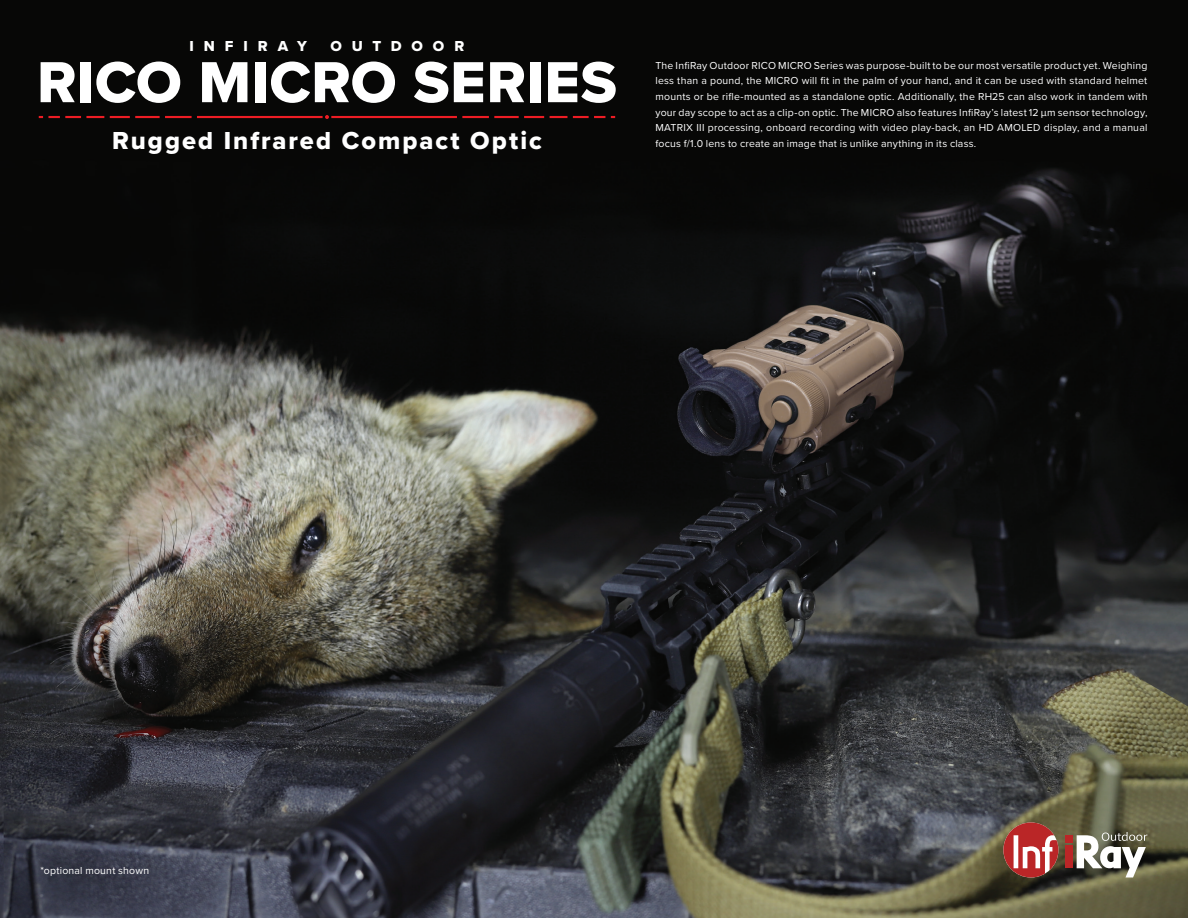
<style>
.page{position:relative;width:1188px;height:918px;background:#fff}
.page>*{position:absolute;margin:0;border:0;box-sizing:border-box;transform-origin:0 0}
.t1{font:60px "Proxima Nova Extrabld";letter-spacing:.005em;color:#fff}
.t2{font:25.5px "Proxima Nova Extrabld";letter-spacing:.08em;color:#fff}
.t3{font:15px "Proxima Nova Extrabld";letter-spacing:.66em;color:#fff}
.Overview{font:10.5px/15.6px "Proxima Nova";letter-spacing:.02em;color:#fff;text-align:justify}
.Note_-_White{font:10.5px "Proxima Nova";letter-spacing:.02em;color:#fff}
</style>
<div class="page">
<img style="left:0;top:0;width:1188px;height:918px">
<svg style="left:39px;top:115px;width:576px;height:4px;background:#721013"></svg>
<div style="left:1065px;top:845px;width:7px;height:23px;background:#ba2627"></div>
<div style="left:1065px;top:835px;width:7px;height:8px;background:#ba2627"></div>
<svg style="left:1077px;top:832px;width:70px;height:45px"></svg>
<svg style="left:1003px;top:822px;width:55px;height:55px"></svg>
<p class="t3" style="left:190px;top:35px;width:119px">INFIRAY</p>
<p class="t3" style="left:330px;top:35px;width:135px">OUTDOOR</p>
<p class="t1" style="left:37px;top:37px;width:581px">RICO MICRO SERIES</p>
<p class="t2" style="left:112px;top:121px;width:431px">Rugged Infrared Compact Optic</p>
<p class="Overview" style="left:655px;top:57px;width:494px">The InfiRay Outdoor RICO MICRO Series was purpose-built to be our most versatile product yet. Weighing less than a pound, the MICRO will fit in the palm of your hand, and it can be used with standard helmet mounts or be rifle-mounted as a standalone optic. Additionally, the RH25 can also work in tandem with your day scope to act as a clip-on optic. The MICRO also features InfiRay’s latest 12 μm sensor technology, MATRIX III processing, onboard recording with video play-back, an HD AMOLED display, and a manual focus f/1.0 lens to create an image that is unlike anything in its class.</p>
<p class="Note_-_White" style="left:40px;top:863px;width:110px">*optional mount shown</p>
</div>
